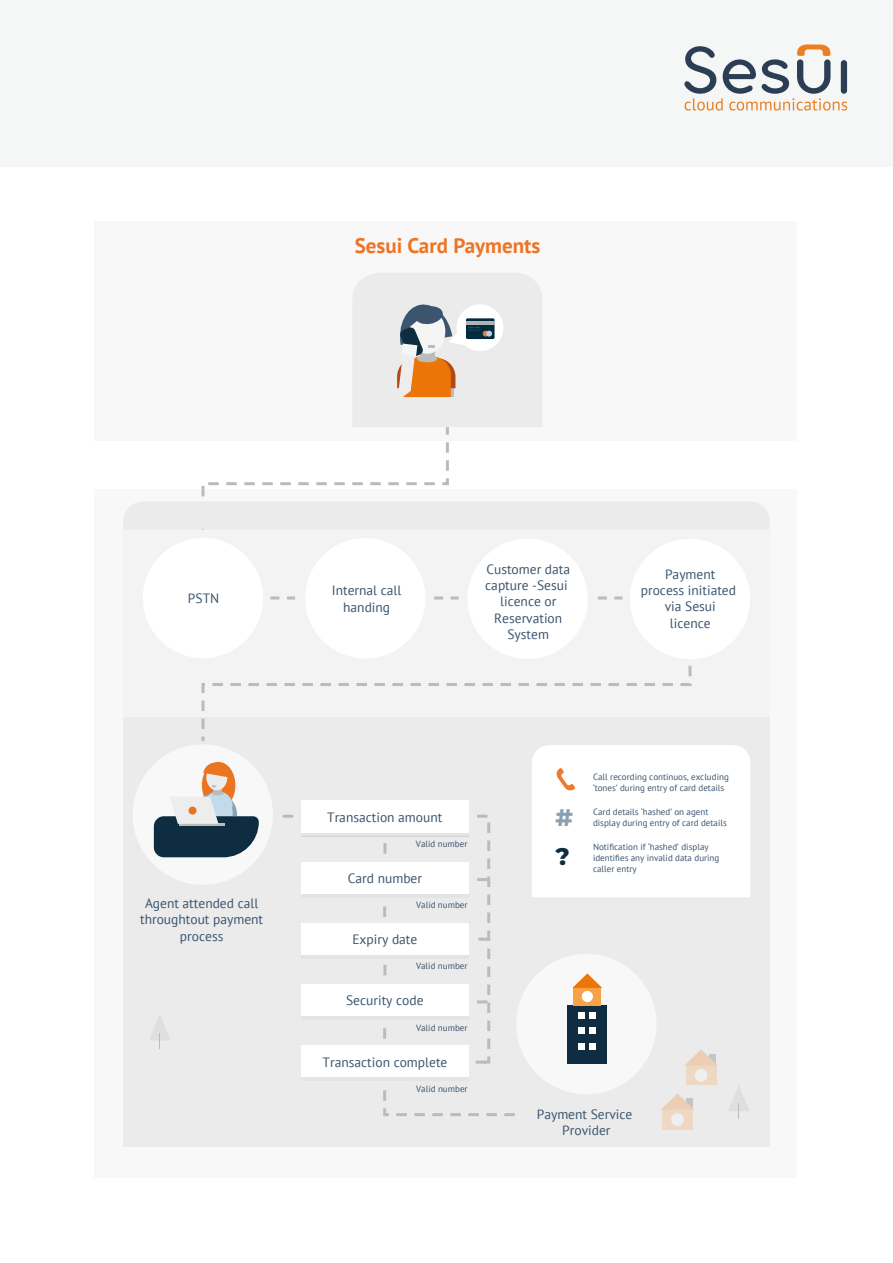
<style>
.page{position:relative;width:893px;height:1263px;background:#fff}
.page>*{position:absolute;margin:0;border:0;box-sizing:border-box;transform-origin:0 0}
.t1{font:800 24px/39.5px "Montserrat";color:#8aa1b1}
.Copy{font:700 21px "PT Sans";color:#ec7525}
.t2{font:13.5px/16.2px "PT Sans";color:#3a546d;text-align:center}
.t3{font:9px/10.8px "PT Sans";color:#3a546d}
.s1{color:#0e2d41}
</style>
<div class="page">
<div style="left:0;top:0;width:893px;height:167px;background:#f5f6f6"></div>
<svg style="left:684px;top:44px;width:163px;height:67px"></svg>
<div style="left:95px;top:489px;width:702px;height:689px;background:#f8f8f8"></div>
<div style="left:123px;top:529px;width:647px;height:206px;background:#f3f3f3"></div>
<div style="left:143px;top:538px;width:120px;height:120px;background:#fff;border-radius:50%"></div>
<div style="left:305px;top:538px;width:120px;height:120px;background:#fff;border-radius:50%"></div>
<div style="left:467px;top:539px;width:121px;height:120px;background:#fff;border-radius:50%"></div>
<div style="left:630px;top:539px;width:120px;height:120px;background:#fff;border-radius:50%"></div>
<div style="left:95px;top:221px;width:702px;height:219px;background:#f8f8f8"></div>
<svg style="left:270px;top:596px;width:25px;height:3px"></svg>
<svg style="left:434px;top:596px;width:25px;height:3px"></svg>
<svg style="left:598px;top:596px;width:24px;height:3px"></svg>
<div style="left:123px;top:717px;width:647px;height:429px;background:#ebebeb"></div>
<svg style="left:729px;top:1086px;width:20px;height:33px"></svg>
<div style="left:686px;top:1066px;width:30px;height:19px;background:#edd9c3"></div>
<svg style="left:684px;top:1049px;width:34px;height:17px"></svg>
<div style="left:695px;top:1069px;width:12px;height:13px;background:#efefef;border-radius:50%"></div>
<div style="left:662px;top:1110px;width:31px;height:19px;background:#edd9c3"></div>
<svg style="left:661px;top:1093px;width:33px;height:17px"></svg>
<svg style="left:671px;top:1113px;width:13px;height:13px"></svg>
<svg style="left:150px;top:1015px;width:20px;height:33px"></svg>
<div style="left:133px;top:744px;width:140px;height:141px;background:#f8f8f8;border-radius:50%"></div>
<div style="left:301px;top:923px;width:167px;height:35px;background:#fff"></div>
<hr style="left:301px;top:955px;width:167px;height:4px;background:#e4e4e4">
<div style="left:301px;top:984px;width:167px;height:35px;background:#fff"></div>
<hr style="left:301px;top:1016px;width:167px;height:4px;background:#e4e4e4">
<div style="left:301px;top:1045px;width:167px;height:36px;background:#fff"></div>
<hr style="left:301px;top:1077px;width:168px;height:4px;background:#e4e4e4">
<svg style="left:383px;top:906px;width:3px;height:11px"></svg>
<svg style="left:383px;top:965px;width:3px;height:11px"></svg>
<svg style="left:383px;top:1028px;width:3px;height:11px"></svg>
<div style="left:476px;top:815px;width:14px;height:248px;border:3px dashed #bcbbbc"></div>
<svg style="left:478px;top:938px;width:12px;height:3px"></svg>
<svg style="left:477px;top:1000px;width:12px;height:3px"></svg>
<svg style="left:476px;top:1060px;width:11px;height:3px"></svg>
<svg style="left:383px;top:1090px;width:132px;height:26px"></svg>
<div style="left:516px;top:954px;width:141px;height:140px;background:#f8f8f8;border-radius:50%"></div>
<div style="left:567px;top:1005px;width:40px;height:59px;background:#0e2d41"></div>
<div style="left:574px;top:988px;width:27px;height:17px;background:#f6a245"></div>
<svg style="left:572px;top:973px;width:30px;height:15px"></svg>
<div style="left:582px;top:991px;width:11px;height:11px;background:#fff;border-radius:50%"></div>
<div style="left:578px;top:1012px;width:7px;height:7px;background:#fff"></div>
<div style="left:590px;top:1012px;width:6px;height:7px;background:#fff"></div>
<div style="left:578px;top:1027px;width:7px;height:7px;background:#fff"></div>
<div style="left:590px;top:1027px;width:6px;height:7px;background:#fff"></div>
<div style="left:578px;top:1043px;width:7px;height:6px;background:#fff"></div>
<svg style="left:590px;top:1043px;width:6px;height:6px"></svg>
<svg style="left:154px;top:665px;width:596px;height:232px"></svg>
<svg style="left:124px;top:273px;width:645px;height:257px"></svg>
<p class="Copy" style="left:355px;top:231px;width:187px">Sesui Card Payments</p>
<p class="t2" style="left:188px;top:590px;width:33px">PSTN</p>
<p class="t2" style="left:332px;top:582px;width:71px">Internal call handing</p>
<p class="t2" style="left:485px;top:561px;width:86px">Customer data capture -Sesui licence or<br>Reservation<br>System</p>
<p class="t2" style="left:641px;top:566px;width:97px">Payment process initiated via Sesui<br>licence</p>
<p class="t2" style="left:140px;top:895px;width:125px">Agent attended call throughtout payment process</p>
<p class="t2" style="left:327px;top:809px;width:117px">Transaction amount</p>
<p class="t3" style="left:416px;top:838px;width:53px">Valid number</p>
<p class="t2" style="left:348px;top:870px;width:76px">Card number</p>
<p class="t3" style="left:416px;top:899px;width:53px">Valid number</p>
<p class="t2" style="left:352px;top:931px;width:66px">Expiry date</p>
<p class="t3" style="left:416px;top:961px;width:53px">Valid number</p>
<p class="t2" style="left:346px;top:992px;width:79px">Security code</p>
<p class="t3" style="left:416px;top:1022px;width:53px">Valid number</p>
<p class="t2" style="left:323px;top:1053px;width:126px">Transaction complete</p>
<p class="t3" style="left:416px;top:1083px;width:53px">Valid number</p>
<p class="t1" style="left:555px;top:796px;width:19px"># <span class="s1">?</span></p>
<p class="t3" style="left:593px;top:771px;width:137px">Call recording continuos, excluding ‘tones’ during entry of card details</p>
<p class="t3" style="left:593px;top:806px;width:135px">Card details ‘hashed’ on agent display during entry of card details</p>
<p class="t3" style="left:593px;top:841px;width:128px">Notification if ‘hashed’ display identifies any invalid data during caller entry</p>
<p class="t2" style="left:537px;top:1105px;width:97px">Payment Service<br>Provider</p>
</div>
